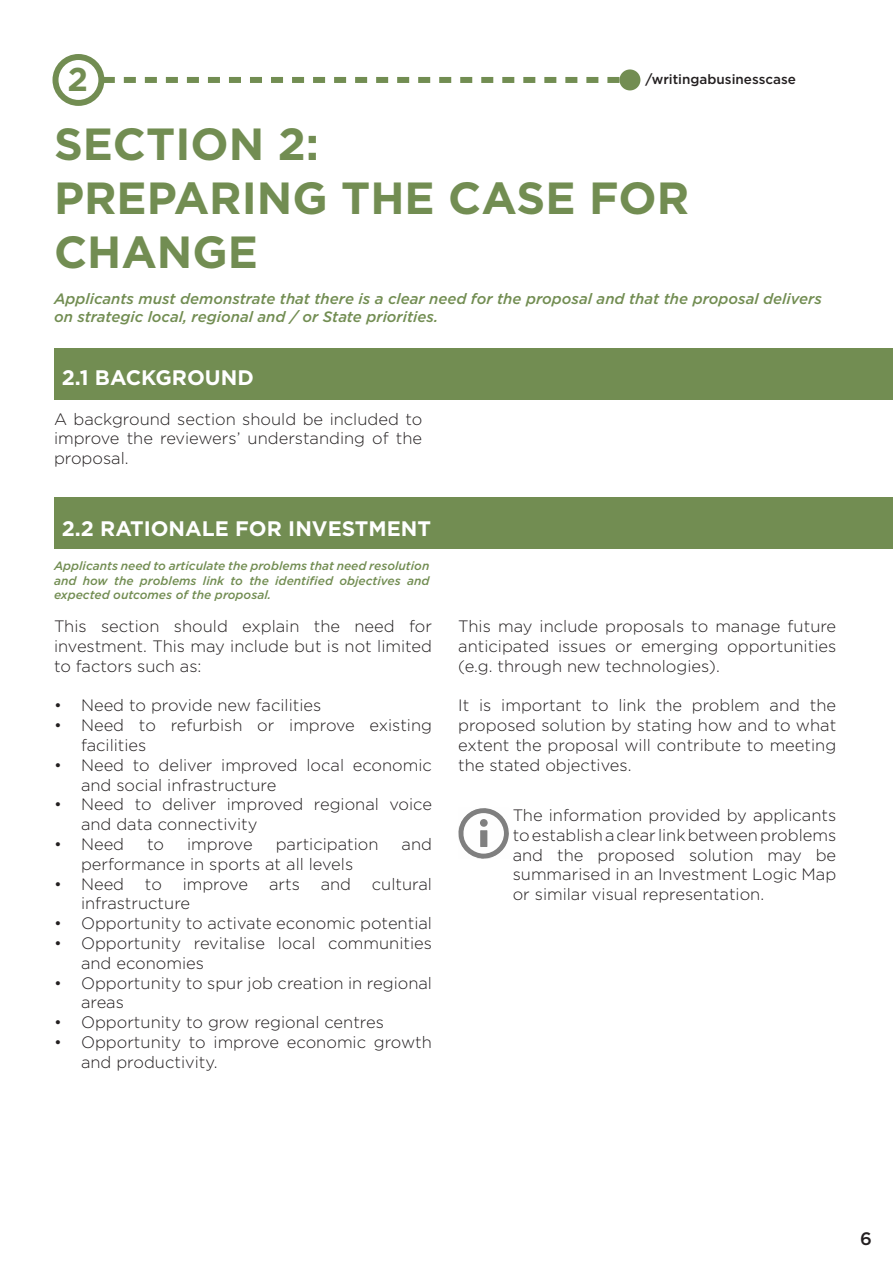
<style>
.page{position:relative;width:893px;height:1263px;background:#fff}
.page>*{position:absolute;margin:0;border:0;box-sizing:border-box;transform-origin:0 0}
.t1{font:700 45px/54px "Gotham";color:#728d52}
.t2{font:700 33px "Gotham";color:#728d52}
.t3{font:700 21px "Gotham";color:#fff}
.t4{font:500 18px "Gotham";color:#231f20}
.t5{font:300 16.5px/19.8px "Gotham";color:#231f20}
.t6{font:italic 500 15px/18px "Gotham";color:#728d52}
.t7{font:500 13.5px "Gotham";color:#231f20}
.t8{font:italic 500 12px/14.4px "Gotham";color:#728d52;text-align:justify}
</style>
<div class="page">
<div style="left:52px;top:54px;width:52px;height:52px;border:6px solid #728d52;border-radius:50%"></div>
<svg style="left:103px;top:77px;width:516px;height:6px"></svg>
<div style="left:619px;top:69px;width:21px;height:21px;background:#728d52;border-radius:50%"></div>
<div style="left:54px;top:348px;width:839px;height:52px;background:#728d52"></div>
<div style="left:54px;top:497px;width:839px;height:52px;background:#728d52"></div>
<svg style="left:458px;top:808px;width:51px;height:51px"></svg>
<div style="left:480px;top:819px;width:8px;height:8px;background:#808080;border-radius:50%"></div>
<p class="t2" style="left:67px;top:58px;width:22px">2</p>
<p class="t7" style="left:645px;top:70px;width:152px">/writingabusinesscase</p>
<p class="t1" style="left:54px;top:117px;width:267px">SECTION 2:</p>
<p class="t1" style="left:54px;top:171px;width:637px">PREPARING THE CASE FOR<br>CHANGE</p>
<p class="t6" style="left:54px;top:289px;width:769px">Applicants must demonstrate that there is a clear need for the proposal and that the proposal delivers on strategic local, regional and / or State priorities.</p>
<p class="t3" style="left:62px;top:364px;width:194px">2.1 BACKGROUND</p>
<p class="t5" style="left:54px;top:408px;width:370px;text-align:justify">A background section should be included to improve the reviewers’ understanding of the proposal.</p>
<p class="t3" style="left:62px;top:515px;width:371px">2.2 RATIONALE FOR INVESTMENT</p>
<p class="t8" style="left:54px;top:558px;width:377px">Applicants need to articulate the problems that need resolution and how the problems link to the identified objectives and expected outcomes of the proposal.</p>
<p class="t5" style="left:54px;top:616px;width:380px;text-align:justify">This section should explain the need for investment. This may include but is not limited to factors such as:</p>
<p class="t5" style="left:54px;top:695px;width:269px">• Need to provide new facilities</p>
<p class="t5" style="left:81px;top:715px;width:353px;text-indent:-27px">• Need to refurbish or improve existing facilities</p>
<p class="t5" style="left:81px;top:754px;width:352px;text-indent:-27px">• Need to deliver improved local economic and social infrastructure</p>
<p class="t5" style="left:81px;top:794px;width:353px;text-indent:-27px">• Need to deliver improved regional voice and data connectivity</p>
<p class="t5" style="left:54px;top:834px;width:72px">• Need</p>
<p class="t5" style="left:147px;top:834px;width:18px">to</p>
<p class="t5" style="left:187px;top:834px;width:67px">improve</p>
<p class="t5" style="left:276px;top:834px;width:104px">participation</p>
<p class="t5" style="left:402px;top:834px;width:32px">and</p>
<p class="t5" style="left:81px;top:853px;width:274px">performance in sports at all levels</p>
<p class="t5" style="left:54px;top:873px;width:72px">• Need</p>
<p class="t5" style="left:145px;top:873px;width:18px">to</p>
<p class="t5" style="left:183px;top:873px;width:67px">improve</p>
<p class="t5" style="left:269px;top:873px;width:32px">arts</p>
<p class="t5" style="left:321px;top:873px;width:32px">and</p>
<p class="t5" style="left:372px;top:873px;width:62px">cultural</p>
<p class="t5" style="left:81px;top:893px;width:111px">infrastructure</p>
<p class="t5" style="left:54px;top:913px;width:380px">• Opportunity to activate economic potential</p>
<p class="t5" style="left:81px;top:933px;width:353px;text-indent:-27px">• Opportunity revitalise local communities and economies</p>
<p class="t5" style="left:81px;top:972px;width:353px;text-indent:-27px">• Opportunity to spur job creation in regional areas</p>
<p class="t5" style="left:54px;top:1012px;width:331px">• Opportunity to grow regional centres</p>
<p class="t5" style="left:81px;top:1032px;width:352px;text-indent:-27px">• Opportunity to improve economic growth and productivity.</p>
<p class="t5" style="left:458px;top:616px;width:380px;text-align:justify">This may include proposals to manage future anticipated issues or emerging opportunities (e.g. through new technologies).</p>
<p class="t5" style="left:458px;top:695px;width:380px;text-align:justify">It is important to link the problem and the proposed solution by stating how and to what extent the proposal will contribute to meeting the stated objectives.</p>
<p class="t5" style="left:513px;top:805px;width:325px;text-align:justify">The information provided by applicants to establish a clear link between problems and the proposed solution may be summarised in an Investment Logic Map or similar visual representation.</p>
<p class="t4" style="left:860px;top:1227px;width:13px">6</p>
</div>
